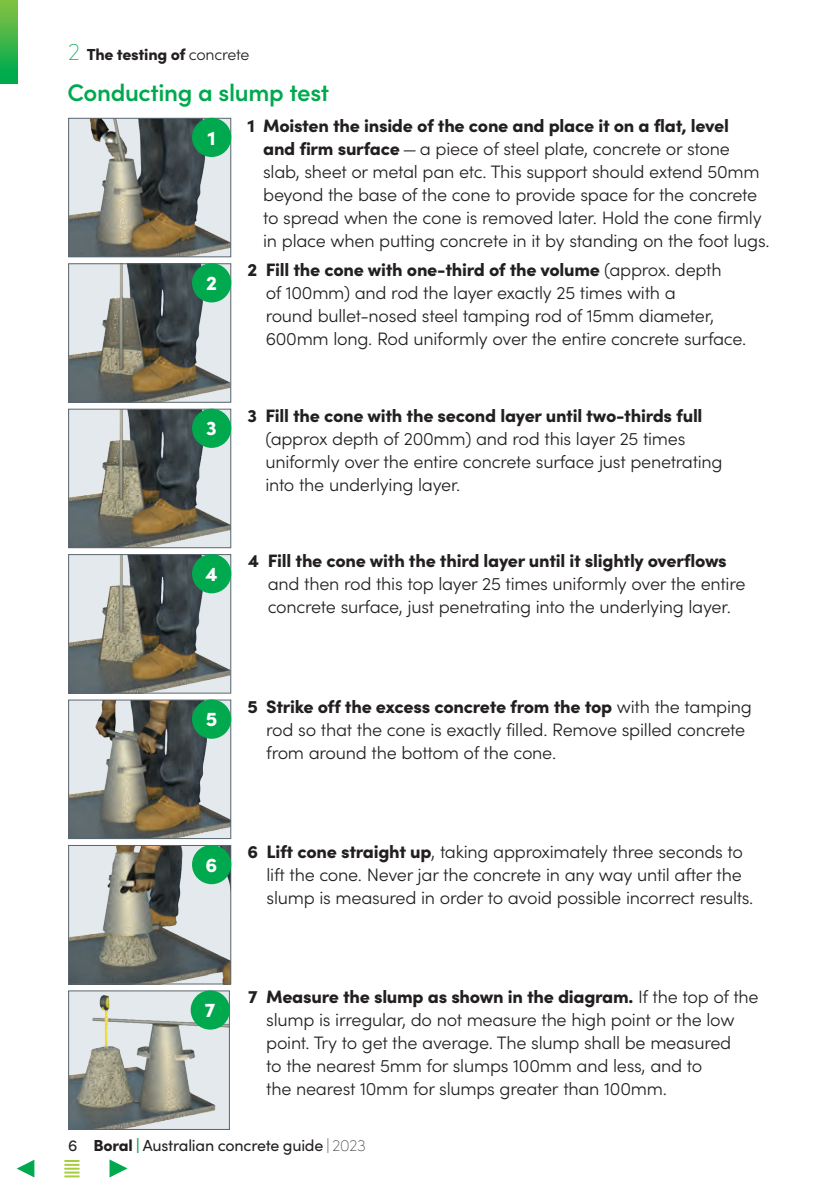
<style>
.page{position:relative;width:840px;height:1191px;background:#fff}
.page>*{position:absolute;margin:0;border:0;box-sizing:border-box;transform-origin:0 0}
.t1{font:600 24px "Sofia Pro";letter-spacing:-.015em;color:#00a94e}
.t2{font:900 20px "Sofia Pro";color:#fff}
.t3{font:300 18px/23px "Sofia Pro";letter-spacing:-.015em;color:#231f20}
.t4{font:900 18px "Sofia Pro";letter-spacing:-.015em;color:#231f20}
.t5{font:16px "Sofia Pro";letter-spacing:-.015em;color:#231f20}
.t6{font:900 16px "Sofia Pro";letter-spacing:-.015em;color:#231f20}
.s1{font-weight:200;font-size:24px;color:#00a94e}
.s2{font-weight:300}
.s3{font-weight:900}
.s4{font-weight:900;color:#00a94e}
.s5{font-weight:200}
</style>
<div class="page">
<img style="left:70px;top:120px;width:159px;height:135px">
<div style="left:68px;top:118px;width:163px;height:139px;border:1px solid #5a666f"></div>
<div style="left:192px;top:118px;width:39px;height:39px;background:#00a94e;border-radius:50%"></div>
<img style="left:70px;top:265px;width:159px;height:136px">
<div style="left:68px;top:263px;width:163px;height:140px;border:1px solid #5a666f"></div>
<div style="left:192px;top:263px;width:39px;height:39px;background:#00a94e;border-radius:50%"></div>
<img style="left:70px;top:411px;width:159px;height:135px">
<div style="left:68px;top:409px;width:163px;height:139px;border:1px solid #5a666f"></div>
<div style="left:192px;top:409px;width:39px;height:39px;background:#00a94e;border-radius:50%"></div>
<img style="left:70px;top:556px;width:159px;height:135px">
<div style="left:68px;top:554px;width:163px;height:139px;border:1px solid #5a666f"></div>
<div style="left:192px;top:554px;width:39px;height:39px;background:#00a94e;border-radius:50%"></div>
<img style="left:70px;top:701px;width:159px;height:136px">
<div style="left:68px;top:699px;width:163px;height:140px;border:1px solid #5a666f"></div>
<div style="left:192px;top:699px;width:39px;height:39px;background:#00a94e;border-radius:50%"></div>
<img style="left:70px;top:847px;width:159px;height:135px">
<div style="left:68px;top:845px;width:163px;height:139px;border:1px solid #5a666f"></div>
<div style="left:192px;top:845px;width:39px;height:39px;background:#00a94e;border-radius:50%"></div>
<img style="left:70px;top:992px;width:158px;height:136px">
<div style="left:68px;top:990px;width:162px;height:140px;border:1px solid #5a666f"></div>
<div style="left:190px;top:990px;width:40px;height:39px;background:#00a94e;border-radius:50%"></div>
<div style="left:0;top:0;width:17px;height:84px;background:linear-gradient(to bottom,#86c243,#00a94e)"></div>
<svg style="left:16px;top:1159px;width:19px;height:19px"></svg>
<svg style="left:109px;top:1159px;width:19px;height:19px"></svg>
<svg style="left:65px;top:1160px;width:14px;height:17px"></svg>
<p class="t6" style="left:68px;top:41px;width:183px"><span class="s1">2</span> The testing of <span class="s2">concrete</span></p>
<h1 class="t1" style="left:67px;top:74px;width:263px">Conducting a slump test</h1>
<p class="t3" style="left:263px;top:113px;width:507px;text-indent:-16px"><span class="s3">1 Moisten the inside of the cone and place it on a flat, level<br>and firm surface</span> — a piece of steel plate, concrete or stone slab, sheet or metal pan etc. This support should extend 50mm beyond the base of the cone to provide space for the concrete to spread when the cone is removed later. Hold the cone firmly in place when putting concrete in it by standing on the foot lugs.</p>
<p class="t2" style="left:207px;top:122px;width:10px">1</p>
<p class="t2" style="left:206px;top:267px;width:12px">2</p>
<p class="t2" style="left:206px;top:413px;width:12px">3</p>
<p class="t2" style="left:205px;top:558px;width:14px">4</p>
<p class="t3" style="left:265px;top:257px;width:482px;text-indent:-18px"><span class="s3">2 Fill the cone with one-third of the volume</span> (approx. depth<br>of 100mm) and rod the layer exactly 25 times with a<br>round bullet‑nosed steel tamping rod of 15mm diameter, 600mm long. Rod uniformly over the entire concrete surface.</p>
<p class="t4" style="left:247px;top:401px;width:456px">3 Fill the cone with the second layer until two-thirds full</p>
<p class="t3" style="left:265px;top:426px;width:458px">(approx depth of 200mm) and rod this layer 25 times uniformly over the entire concrete surface just penetrating into the underlying layer.</p>
<p class="t4" style="left:248px;top:546px;width:480px">4 Fill the cone with the third layer until it slightly overflows</p>
<p class="t3" style="left:267px;top:571px;width:479px">and then rod this top layer 25 times uniformly over the entire concrete surface, just penetrating into the underlying layer.</p>
<p class="t2" style="left:206px;top:703px;width:13px">5</p>
<p class="t3" style="left:266px;top:693px;width:487px;text-indent:-19px"><span class="s3">5 Strike off the excess concrete from the top</span> with the tamping rod so that the cone is exactly filled. Remove spilled concrete from around the bottom of the cone.</p>
<p class="t2" style="left:205px;top:849px;width:13px">6</p>
<p class="t3" style="left:266px;top:839px;width:488px;text-indent:-19px"><span class="s3">6 Lift cone straight up</span>, taking approximately three seconds to lift the cone. Never jar the concrete in any way until after the slump is measured in order to avoid possible incorrect results.</p>
<p class="t2" style="left:205px;top:994px;width:12px">7</p>
<p class="t3" style="left:266px;top:984px;width:493px;text-indent:-18px"><span class="s3">7 Measure the slump as shown in the diagram.</span> If the top of the slump is irregular, do not measure the high point or the low point. Try to get the average. The slump shall be measured<br>to the nearest 5mm for slumps 100mm and less, and to<br>the nearest 10mm for slumps greater than 100mm.</p>
<p class="t5" style="left:68px;top:1134px;width:299px">6 <span class="s3">Boral</span> <span class="s4">|</span> Australian concrete guide <span class="s5">| 2023</span></p>
</div>
